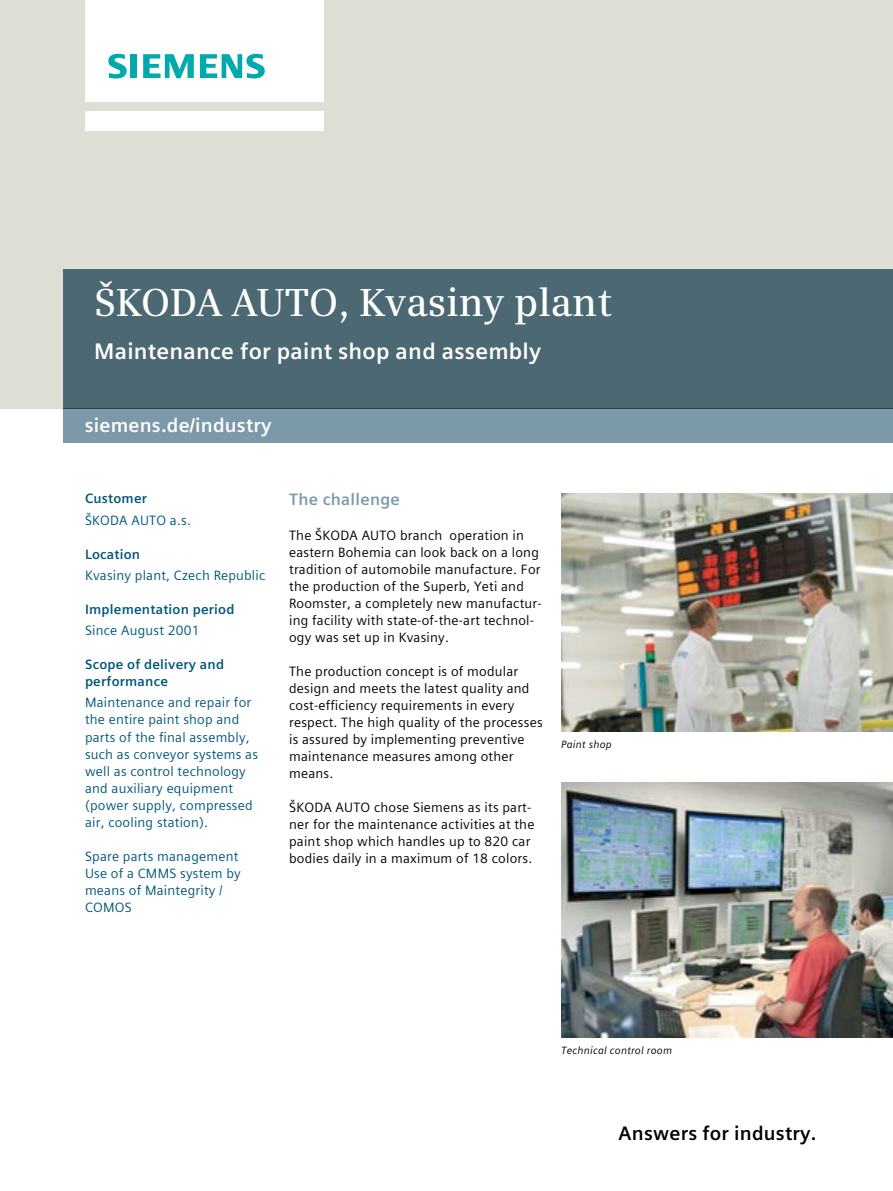
<style>
.page{position:relative;width:893px;height:1191px;background:#fff}
.page>*{position:absolute;margin:0;border:0;box-sizing:border-box;transform-origin:0 0}
.t1{font:600 39px "Siemens Serif";color:#fff}
.t2{font:700 22.5px "Siemens Sans Global";letter-spacing:.01em;color:#fff}
.t3{font:700 19.5px "Siemens Sans Global";letter-spacing:.01em;color:#000}
.t4{font:700 19.5px "Siemens Sans Global";letter-spacing:.01em;color:#fff}
.t5{font:700 16.5px "Siemens Sans Global";letter-spacing:.015em;color:#7b99a9}
.t6{font:13.5px/17px "Siemens Sans Global";letter-spacing:.015em;color:#000}
.t7{font:13.5px/17px "Siemens Sans Global";letter-spacing:.015em;color:#005779}
.t8{font:700 13.5px/17px "Siemens Sans Global";letter-spacing:.015em;color:#005779}
.t9{font:italic 10.5px "Siemens Sans Global";letter-spacing:.02em;color:#000}
</style>
<div class="page">
<div style="left:0;top:0;width:893px;height:408px;background:#dfded4"></div>
<div style="left:64px;top:408px;width:829px;height:34px;background:#7b99a9"></div>
<div style="left:85px;top:111px;width:238px;height:19px;background:#fff"></div>
<div style="left:85px;top:0;width:238px;height:102px;background:#fff"></div>
<svg style="left:108px;top:54px;width:19px;height:24px"></svg>
<div style="left:130px;top:54px;width:7px;height:24px;background:#00aaac"></div>
<svg style="left:143px;top:54px;width:51px;height:24px"></svg>
<svg style="left:200px;top:54px;width:65px;height:24px"></svg>
<div style="left:64px;top:269px;width:829px;height:139px;background:#4b6873"></div>
<img style="left:561px;top:782px;width:332px;height:255px">
<img style="left:561px;top:493px;width:332px;height:238px">
<h1 class="t1" style="left:94px;top:280px;width:519px">ŠKODA AUTO, Kvasiny plant</h1>
<h2 class="t2" style="left:94px;top:333px;width:449px">Maintenance for paint shop and assembly</h2>
<h3 class="t4" style="left:85px;top:410px;width:188px">siemens.de/industry</h3>
<p class="t8" style="left:85px;top:490px;width:63px">Customer</p>
<p class="t7" style="left:85px;top:511px;width:107px">ŠKODA AUTO a.s.</p>
<p class="t8" style="left:85px;top:545px;width:57px">Location</p>
<p class="t7" style="left:85px;top:567px;width:182px">Kvasiny plant, Czech Republic</p>
<p class="t8" style="left:85px;top:601px;width:151px">Implementation period</p>
<p class="t7" style="left:85px;top:622px;width:116px">Since August 2001</p>
<p class="t8" style="left:85px;top:656px;width:141px">Scope of delivery and performance</p>
<p class="t7" style="left:85px;top:694px;width:175px">Maintenance and repair for the entire paint shop and parts of the final assembly, such as conveyor systems as well as control technology and auxiliary equipment (power supply, compressed air, cooling station).</p>
<p class="t7" style="left:85px;top:847px;width:157px">Spare parts management<br>Use of a CMMS system by means of Maintegrity /<br>COMOS</p>
<p class="t5" style="left:289px;top:487px;width:112px">The challenge</p>
<p class="t6" style="left:289px;top:526px;width:254px">The ŠKODA AUTO branch operation in eastern Bohemia can look back on a long tradition of automobile manufacture. For the production of the Superb, Yeti and Roomster, a completely new manufactur&shy;ing facility with state-of-the-art technol&shy;ogy was set up in Kvasiny.</p>
<p class="t6" style="left:289px;top:662px;width:255px">The production concept is of modular design and meets the latest quality and cost-efficiency requirements in every respect. The high quality of the processes is assured by implementing preventive maintenance measures among other means.</p>
<p class="t6" style="left:289px;top:798px;width:247px">ŠKODA AUTO chose Siemens as its part&shy;ner for the maintenance activities at the paint shop which handles up to 820 car bodies daily in a maximum of 18 colors.</p>
<p class="t9" style="left:561px;top:736px;width:52px">Paint shop</p>
<p class="t9" style="left:561px;top:1042px;width:112px">Technical control room</p>
<h3 class="t3" style="left:619px;top:1118px;width:199px">Answers for industry.</h3>
</div>
